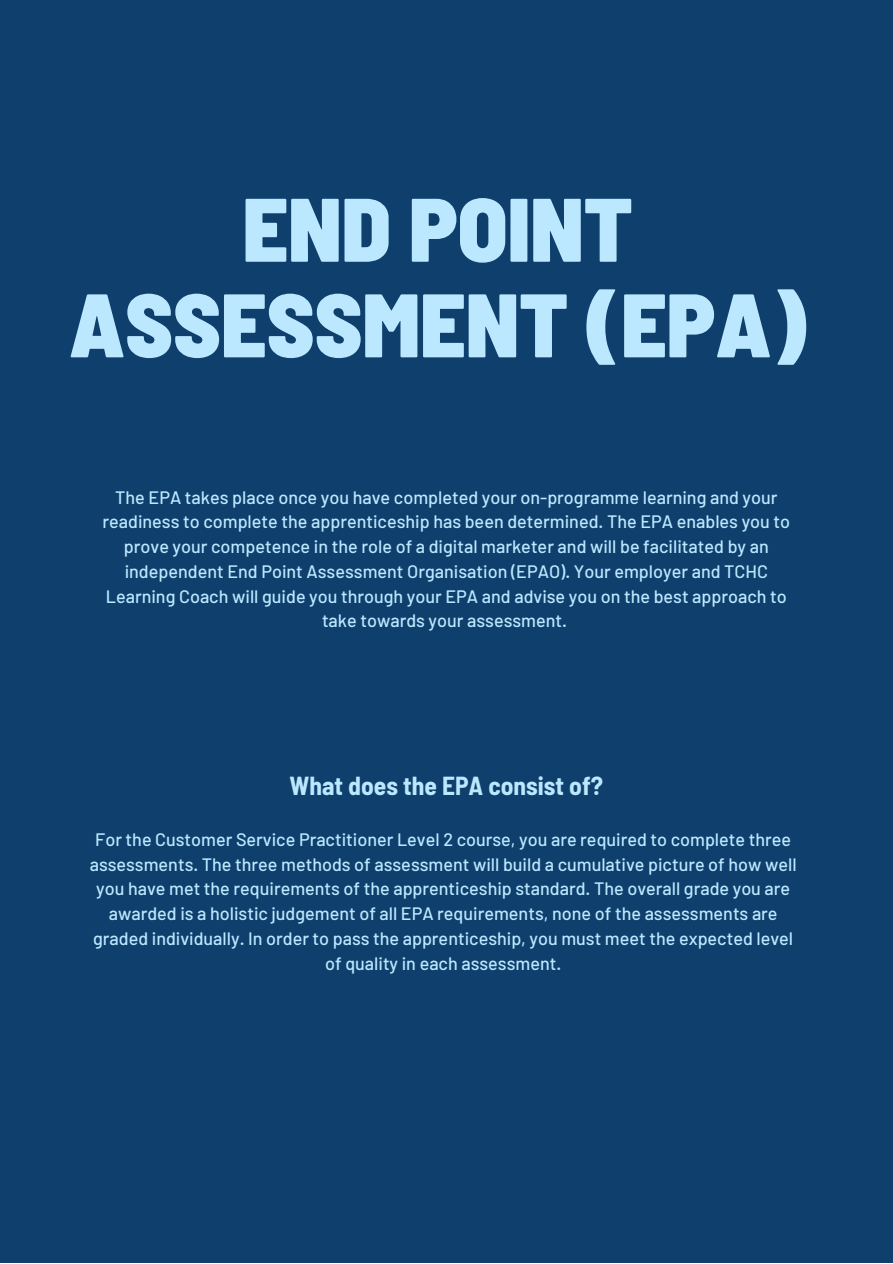
<style>
.page{position:relative;width:893px;height:1264px;background:#fff}
.page>*{position:absolute;margin:0;border:0;box-sizing:border-box;transform-origin:0 0}
.t1{font:900 semi-condensed 89.85px/95.6px "Barlow";color:#bce8ff;text-align:center}
.t2{font:700 semi-condensed 25.5px "Barlow";color:#bce8ff}
.t3{font:500 18px/24.8px "Barlow";color:#bce8ff;text-align:center}
</style>
<div class="page">
<div style="left:0;top:0;width:892px;height:1262px;background:#0f406d"></div>
<h1 class="t1" style="left:69px;top:178px;width:738px">END POINT<br>ASSESSMENT (EPA)</h1>
<p class="t3" style="left:102px;top:484px;width:689px">The EPA takes place once you have completed your on-programme learning and your readiness to complete the apprenticeship has been determined. The EPA enables you to prove your competence in the role of a digital marketer and will be facilitated by an independent End Point Assessment Organisation (EPAO). Your employer and TCHC Learning Coach will guide you through your EPA and advise you on the best approach to take towards your assessment.</p>
<h2 class="t2" style="left:289px;top:769px;width:315px">What does the EPA consist of?</h2>
<p class="t3" style="left:90px;top:826px;width:708px">For the Customer Service Practitioner Level 2 course, you are required to complete three assessments. The three methods of assessment will build a cumulative picture of how well you have met the requirements of the apprenticeship standard. The overall grade you are awarded is a holistic judgement of all EPA requirements, none of the assessments are graded individually. In order to pass the apprenticeship, you must meet the expected level of quality in each assessment.</p>
</div>
